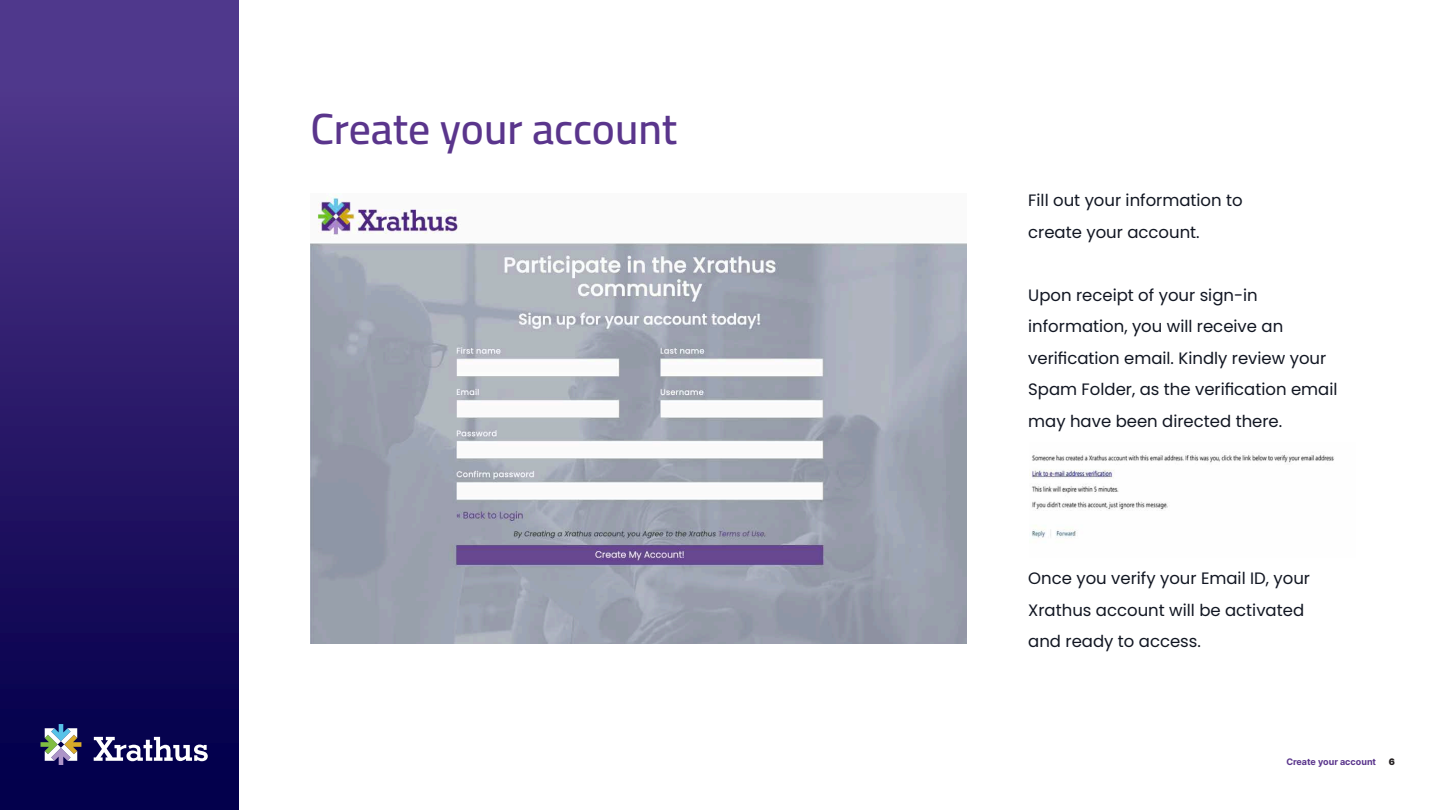
<style>
.page{position:relative;width:1440px;height:810px;background:#fff}
.page>*{position:absolute;margin:0;border:0;box-sizing:border-box;transform-origin:0 0}
.t1{font:600 43.5px "Cairo";color:#5a358c}
.t2{font:16.5px/31.5px "Poppins";color:#111622}
.Running_Header{font:9px "Inter";color:#5a358c}
.Page_Number{font:9px "Inter";color:#231f20}
</style>
<div class="page">
<div style="left:0;top:0;width:238px;height:810px;background:linear-gradient(to bottom,#573c90,#000047)"></div>
<img style="left:310px;top:195px;width:657px;height:449px">
<svg style="left:94px;top:737px;width:114px;height:24px"></svg>
<svg style="left:40px;top:724px;width:41px;height:41px"></svg>
<img style="left:1029px;top:454px;width:306px;height:84px">
<p class="t1" style="left:310px;top:96px;width:368px">Create your account</p>
<p class="t2" style="left:1028px;top:185px;width:216px">Fill out your information to create your account.</p>
<p class="t2" style="left:1028px;top:279px;width:311px">Upon receipt of your sign-in information, you will receive an verification email. Kindly review your Spam Folder, as the verification email may have been directed there.</p>
<p class="t2" style="left:1028px;top:563px;width:283px">Once you verify your Email ID, your<br>Xrathus account will be activated and ready to access.</p>
<p class="Running_Header" style="left:1286px;top:755px;width:91px">Create your account</p>
<p class="Page_Number" style="left:1389px;top:755px;width:8px">6</p>
</div>
